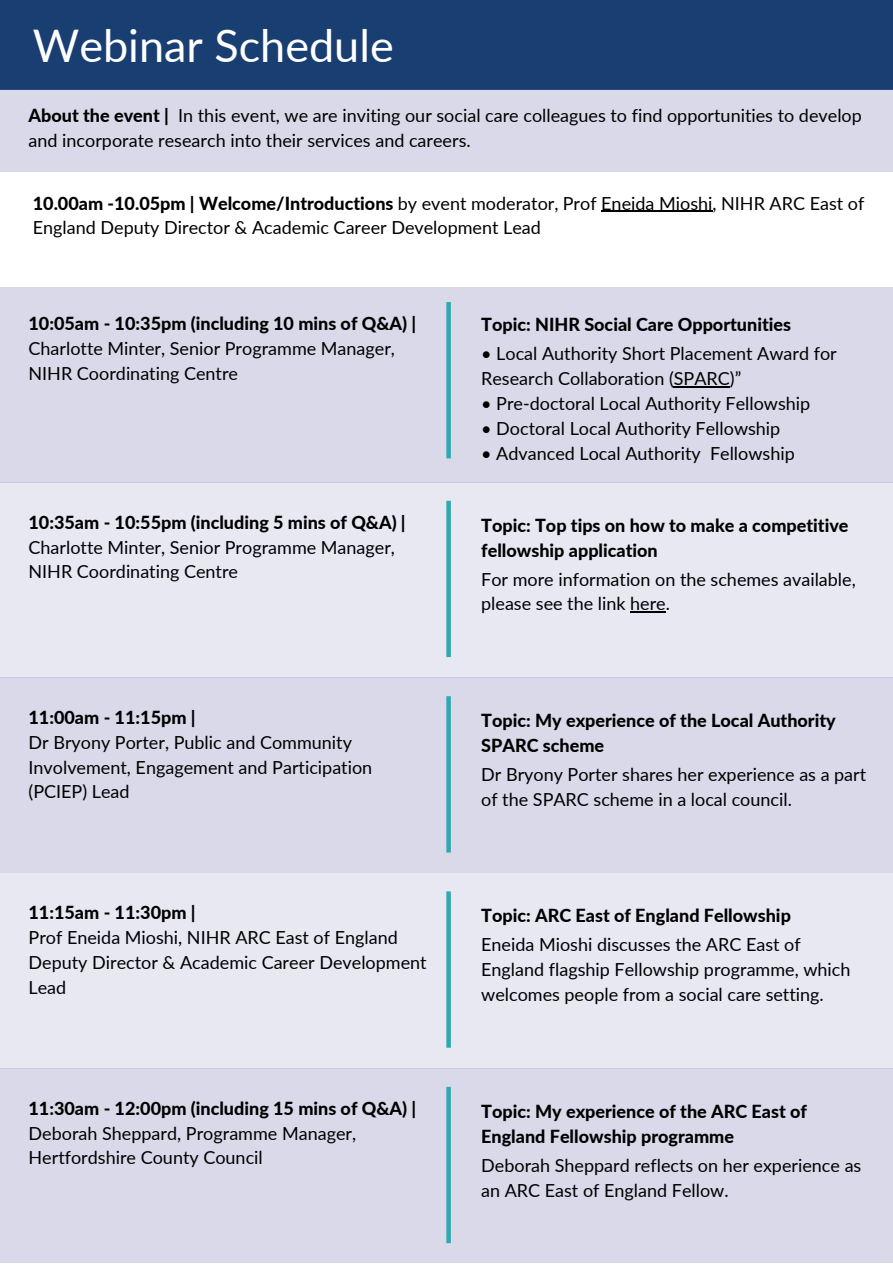
<style>
.page{position:relative;width:893px;height:1264px;background:#fff}
.page>*{position:absolute;margin:0;border:0;box-sizing:border-box;transform-origin:0 0}
.t1{font:45px "Lato";color:#fff}
.t2{font:18px/24.8px "Lato";color:#000}
.t3{font:800 18px/25px "Lato";color:#000}
.s1{font-weight:800}
</style>
<div class="page">
<div style="left:0;top:0;width:892px;height:89px;background:#193e72"></div>
<div style="left:0;top:89px;width:892px;height:82px;background:#d9d9ea"></div>
<div style="left:0;top:287px;width:892px;height:195px;background:#d9d9ea"></div>
<div style="left:446px;top:302px;width:5px;height:156px;background:#2ea9b0"></div>
<hr style="left:601px;top:211px;width:111px;height:1px;background:#000">
<hr style="left:673px;top:386px;width:56px;height:2px;background:#000">
<div style="left:0;top:482px;width:892px;height:195px;background:#e8e8f3"></div>
<div style="left:446px;top:501px;width:5px;height:156px;background:#2ea9b0"></div>
<hr style="left:630px;top:611px;width:35px;height:2px;background:#000">
<div style="left:0;top:677px;width:892px;height:196px;background:#d9d9ea"></div>
<div style="left:446px;top:696px;width:5px;height:156px;background:#2ea9b0"></div>
<div style="left:0;top:872px;width:892px;height:196px;background:#e8e8f3"></div>
<div style="left:446px;top:891px;width:5px;height:156px;background:#2ea9b0"></div>
<div style="left:0;top:1068px;width:892px;height:194px;background:#d9d9ea"></div>
<div style="left:446px;top:1086px;width:5px;height:157px;background:#2ea9b0"></div>
<p class="t1" style="left:33px;top:18px;width:362px">Webinar Schedule</p>
<p class="t2" style="left:29px;top:103px;width:834px"><span class="s1">About the event |</span> In this event, we are inviting our social care colleagues to find opportunities to develop and incorporate research into their services and careers.</p>
<p class="t2" style="left:33px;top:190px;width:833px"><span class="s1">10.00am -10.05pm | Welcome/Introductions</span> by event moderator, Prof Eneida Mioshi, NIHR ARC East of<br>England Deputy Director &amp; Academic Career Development Lead</p>
<p class="t2" style="left:29px;top:311px;width:389px"><span class="s1">10:05am - 10:35pm (including 10 mins of Q&amp;A) |<br></span>Charlotte Minter, Senior Programme Manager,<br>NIHR Coordinating Centre</p>
<p class="t3" style="left:481px;top:312px;width:311px">Topic: NIHR Social Care Opportunities</p>
<p class="t2" style="left:481px;top:341px;width:357px">• Local Authority Short Placement Award for<br>Research Collaboration (SPARC)”</p>
<p class="t2" style="left:481px;top:391px;width:330px">• Pre-doctoral Local Authority Fellowship</p>
<p class="t2" style="left:481px;top:416px;width:300px">• Doctoral Local Authority Fellowship</p>
<p class="t2" style="left:481px;top:441px;width:315px">• Advanced Local Authority Fellowship</p>
<p class="t2" style="left:29px;top:509px;width:378px"><span class="s1">10:35am - 10:55pm (including 5 mins of Q&amp;A) |<br></span>Charlotte Minter, Senior Programme Manager,<br>NIHR Coordinating Centre</p>
<p class="t3" style="left:481px;top:512px;width:369px">Topic: Top tips on how to make a competitive fellowship application</p>
<p class="t2" style="left:481px;top:566px;width:376px">For more information on the schemes available, please see the link here.</p>
<p class="t3" style="left:29px;top:704px;width:168px">11:00am - 11:15pm |</p>
<p class="t2" style="left:29px;top:729px;width:345px">Dr Bryony Porter, Public and Community<br>Involvement, Engagement and Participation (PCIEP) Lead</p>
<p class="t3" style="left:29px;top:900px;width:168px">11:15am - 11:30pm |</p>
<p class="t2" style="left:29px;top:924px;width:399px">Prof Eneida Mioshi, NIHR ARC East of England<br>Deputy Director &amp; Academic Career Development<br>Lead</p>
<p class="t3" style="left:29px;top:1095px;width:389px">11:30am - 12:00pm (including 15 mins of Q&amp;A) |</p>
<p class="t2" style="left:29px;top:1120px;width:329px">Deborah Sheppard, Programme Manager,<br>Hertfordshire County Council</p>
<p class="t3" style="left:481px;top:707px;width:356px">Topic: My experience of the Local Authority<br>SPARC scheme</p>
<p class="t2" style="left:481px;top:761px;width:386px">Dr Bryony Porter shares her experience as a part of the SPARC scheme in a local council.</p>
<p class="t3" style="left:481px;top:902px;width:311px">Topic: ARC East of England Fellowship</p>
<p class="t2" style="left:481px;top:931px;width:371px">Eneida Mioshi discusses the ARC East of<br>England flagship Fellowship programme, which welcomes people from a social care setting.</p>
<p class="t3" style="left:481px;top:1098px;width:327px">Topic: My experience of the ARC East of<br>England Fellowship programme</p>
<p class="t2" style="left:481px;top:1151px;width:381px">Deborah Sheppard reflects on her experience as an ARC East of England Fellow.</p>
</div>
